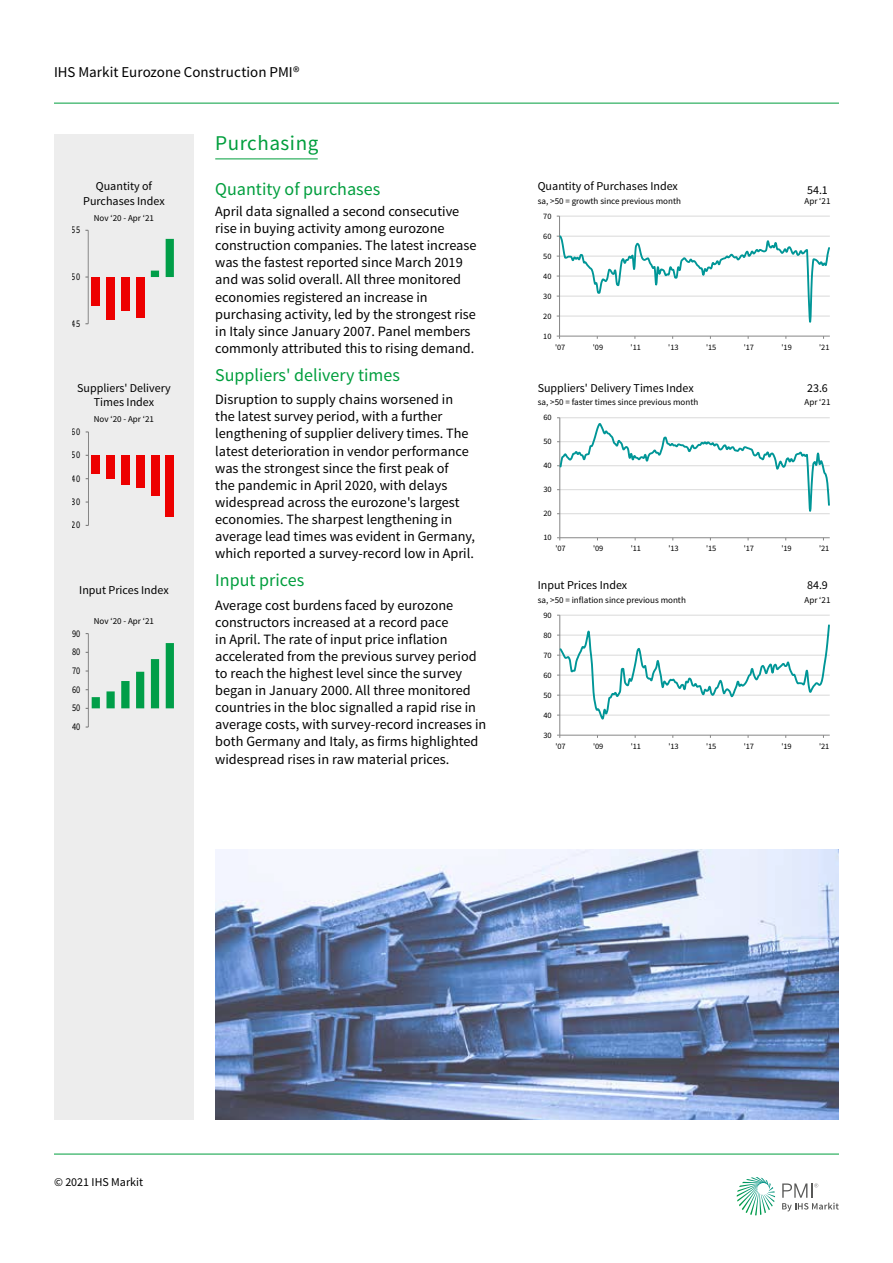
<style>
.page{position:relative;width:893px;height:1263px;background:#fff}
.page>*{position:absolute;margin:0;border:0;box-sizing:border-box;transform-origin:0 0}
.t1{font:21px "Source Sans Pro";letter-spacing:.025em;color:#009e3d}
.t2{font:18px "Source Sans Pro";color:#009e3d}
.t3{font:15px "Source Sans Pro";letter-spacing:.005em;color:#000}
.t4{font:14.25px/17.1px "Source Sans Pro";color:#000}
.t5{font:12px/14.4px "Source Sans Pro";color:#000;text-align:center}
.t6{font:10.2px "Source Sans Pro";letter-spacing:.005em;color:#000;scale:.82 1}
.t7{font:10.2px "Source Sans Pro";letter-spacing:.005em;color:#000;scale:.83 1}
.t8{font:9px "Source Sans Pro";color:#000}
.t9{font:8.25px "Source Sans Pro";letter-spacing:-.005em;color:#000}
</style>
<div class="page">
<hr style="left:54px;top:103px;width:785px;height:1px;background:#009e3d">
<svg style="left:737px;top:1177px;width:38px;height:38px"></svg>
<svg style="left:782px;top:1183px;width:57px;height:28px"></svg>
<hr style="left:54px;top:1154px;width:785px;height:1px;background:#009e3d">
<div style="left:54px;top:134px;width:140px;height:986px;background:#ededed"></div>
<hr style="left:215px;top:159px;width:103px;height:1px;background:#009e3d">
<div style="left:92px;top:277px;width:8px;height:28px;background:#ed0000"></div>
<div style="left:106px;top:277px;width:9px;height:42px;background:#ed0000"></div>
<div style="left:121px;top:277px;width:8px;height:34px;background:#ed0000"></div>
<div style="left:136px;top:277px;width:8px;height:41px;background:#ed0000"></div>
<svg style="left:151px;top:239px;width:23px;height:38px"></svg>
<hr style="left:88px;top:230px;width:1px;height:94px;background:#868686">
<div style="left:92px;top:455px;width:8px;height:19px;background:#ed0000"></div>
<div style="left:106px;top:455px;width:9px;height:23px;background:#ed0000"></div>
<div style="left:121px;top:455px;width:9px;height:30px;background:#ed0000"></div>
<div style="left:136px;top:455px;width:8px;height:33px;background:#ed0000"></div>
<div style="left:151px;top:455px;width:8px;height:41px;background:#ed0000"></div>
<div style="left:166px;top:455px;width:8px;height:62px;background:#ed0000"></div>
<hr style="left:88px;top:432px;width:1px;height:93px;background:#868686">
<hr style="left:88px;top:634px;width:1px;height:93px;background:#868686">
<svg style="left:86px;top:643px;width:88px;height:66px"></svg>
<hr style="left:559px;top:216px;width:271px;height:1px;background:#d9d9d9">
<hr style="left:559px;top:216px;width:1px;height:120px;background:#868686">
<hr style="left:559px;top:336px;width:271px;height:1px;background:#868686">
<svg style="left:557px;top:235px;width:273px;height:88px"></svg>
<hr style="left:559px;top:418px;width:1px;height:120px;background:#868686">
<hr style="left:560px;top:537px;width:270px;height:1px;background:#868686">
<svg style="left:557px;top:417px;width:273px;height:97px"></svg>
<hr style="left:560px;top:615px;width:270px;height:1px;background:#d9d9d9">
<hr style="left:559px;top:615px;width:1px;height:120px;background:#868686">
<hr style="left:560px;top:735px;width:270px;height:1px;background:#868686">
<svg style="left:557px;top:623px;width:273px;height:97px"></svg>
<img style="left:215px;top:849px;width:624px;height:271px">
<p class="t3" style="left:54px;top:63px;width:247px">IHS Markit Eurozone Construction PMI®</p>
<p class="t5" style="left:83px;top:179px;width:83px">Quantity of<br>Purchases Index</p>
<p class="t6" style="left:72px;top:224px;width:12px">55</p>
<p class="t8" style="left:94px;top:212px;width:62px">Nov ‘20 - Apr ‘21</p>
<p class="t6" style="left:72px;top:270px;width:12px">50</p>
<p class="t6" style="left:72px;top:317px;width:12px">45</p>
<p class="t5" style="left:77px;top:381px;width:95px">Suppliers' Delivery<br>Times Index</p>
<p class="t7" style="left:72px;top:425px;width:12px">60</p>
<p class="t7" style="left:72px;top:449px;width:12px">50</p>
<p class="t7" style="left:72px;top:472px;width:12px">40</p>
<p class="t7" style="left:72px;top:495px;width:12px">30</p>
<p class="t7" style="left:72px;top:519px;width:12px">20</p>
<p class="t8" style="left:94px;top:414px;width:62px">Nov ‘20 - Apr ‘21</p>
<p class="t5" style="left:79px;top:583px;width:91px">Input Prices Index</p>
<p class="t6" style="left:72px;top:627px;width:12px">90</p>
<p class="t6" style="left:72px;top:645px;width:12px">80</p>
<p class="t6" style="left:72px;top:664px;width:12px">70</p>
<p class="t6" style="left:72px;top:683px;width:12px">60</p>
<p class="t6" style="left:72px;top:702px;width:12px">50</p>
<p class="t6" style="left:72px;top:720px;width:12px">40</p>
<p class="t8" style="left:94px;top:615px;width:62px">Nov ‘20 - Apr ‘21</p>
<h1 class="t1" style="left:215px;top:130px;width:105px">Purchasing</h1>
<p class="t2" style="left:215px;top:177px;width:167px">Quantity of purchases</p>
<p class="t4" style="left:215px;top:203px;width:263px">April data signalled a second consecutive rise in buying activity among eurozone construction companies. The latest increase was the fastest reported since March 2019 and was solid overall. All three monitored economies registered an increase in purchasing activity, led by the strongest rise in Italy since January 2007. Panel members commonly attributed this to rising demand.</p>
<p class="t2" style="left:215px;top:364px;width:186px">Suppliers' delivery times</p>
<p class="t4" style="left:215px;top:391px;width:261px">Disruption to supply chains worsened in the latest survey period, with a further lengthening of supplier delivery times. The latest deterioration in vendor performance was the strongest since the first peak of<br>the pandemic in April 2020, with delays widespread across the eurozone's largest economies. The sharpest lengthening in average lead times was evident in Germany, which reported a survey-record low in April.</p>
<p class="t2" style="left:215px;top:569px;width:90px">Input prices</p>
<p class="t4" style="left:215px;top:597px;width:273px">Average cost burdens faced by eurozone constructors increased at a record pace<br>in April. The rate of input price inflation accelerated from the previous survey period to reach the highest level since the survey began in January 2000. All three monitored countries in the bloc signalled a rapid rise in average costs, with survey-record increases in both Germany and Italy, as firms highlighted widespread rises in raw material prices.</p>
<p class="t5" style="left:538px;top:179px;width:142px">Quantity of Purchases Index</p>
<p class="t8" style="left:538px;top:195px;width:145px">sa, &gt;50 = growth since previous month</p>
<p class="t9" style="left:543px;top:211px;width:10px">70</p>
<p class="t9" style="left:543px;top:231px;width:10px">60</p>
<p class="t9" style="left:543px;top:251px;width:10px">50</p>
<p class="t9" style="left:543px;top:271px;width:10px">40</p>
<p class="t9" style="left:543px;top:291px;width:10px">30</p>
<p class="t9" style="left:543px;top:311px;width:10px">20</p>
<p class="t9" style="left:543px;top:331px;width:10px">10</p>
<p class="t5" style="left:807px;top:183px;width:22px">54.1</p>
<p class="t8" style="left:804px;top:195px;width:27px">Apr ‘21</p>
<p class="t9" style="left:555px;top:342px;width:12px">'07</p>
<p class="t9" style="left:593px;top:342px;width:12px">'09</p>
<p class="t9" style="left:631px;top:342px;width:12px">'11</p>
<p class="t9" style="left:668px;top:342px;width:12px">'13</p>
<p class="t9" style="left:706px;top:342px;width:12px">'15</p>
<p class="t9" style="left:744px;top:342px;width:12px">'17</p>
<p class="t9" style="left:781px;top:342px;width:12px">'19</p>
<p class="t9" style="left:819px;top:342px;width:12px">'21</p>
<p class="t5" style="left:538px;top:381px;width:158px">Suppliers' Delivery Times Index</p>
<p class="t8" style="left:538px;top:397px;width:162px">sa, &gt;50 = faster times since previous month</p>
<p class="t9" style="left:543px;top:412px;width:10px">60</p>
<p class="t9" style="left:543px;top:436px;width:10px">50</p>
<p class="t9" style="left:543px;top:460px;width:10px">40</p>
<p class="t9" style="left:543px;top:484px;width:10px">30</p>
<p class="t9" style="left:543px;top:508px;width:10px">20</p>
<p class="t9" style="left:543px;top:532px;width:10px">10</p>
<p class="t5" style="left:807px;top:381px;width:22px">23.6</p>
<p class="t8" style="left:804px;top:397px;width:27px">Apr ‘21</p>
<p class="t9" style="left:555px;top:543px;width:12px">'07</p>
<p class="t9" style="left:593px;top:543px;width:12px">'09</p>
<p class="t9" style="left:631px;top:543px;width:12px">'11</p>
<p class="t9" style="left:668px;top:543px;width:12px">'13</p>
<p class="t9" style="left:706px;top:543px;width:12px">'15</p>
<p class="t9" style="left:744px;top:543px;width:12px">'17</p>
<p class="t9" style="left:781px;top:543px;width:12px">'19</p>
<p class="t9" style="left:819px;top:543px;width:12px">'21</p>
<p class="t5" style="left:538px;top:578px;width:91px">Input Prices Index</p>
<p class="t8" style="left:538px;top:594px;width:150px">sa, &gt;50 = inflation since previous month</p>
<p class="t9" style="left:543px;top:610px;width:10px">90</p>
<p class="t9" style="left:543px;top:630px;width:10px">80</p>
<p class="t9" style="left:543px;top:650px;width:10px">70</p>
<p class="t9" style="left:543px;top:670px;width:10px">60</p>
<p class="t9" style="left:543px;top:690px;width:10px">50</p>
<p class="t9" style="left:543px;top:710px;width:10px">40</p>
<p class="t9" style="left:543px;top:730px;width:10px">30</p>
<p class="t5" style="left:807px;top:578px;width:22px">84.9</p>
<p class="t8" style="left:804px;top:594px;width:27px">Apr ‘21</p>
<p class="t9" style="left:555px;top:741px;width:12px">'07</p>
<p class="t9" style="left:593px;top:741px;width:12px">'09</p>
<p class="t9" style="left:631px;top:741px;width:12px">'11</p>
<p class="t9" style="left:668px;top:741px;width:12px">'13</p>
<p class="t9" style="left:706px;top:741px;width:12px">'15</p>
<p class="t9" style="left:744px;top:741px;width:12px">'17</p>
<p class="t9" style="left:781px;top:741px;width:12px">'19</p>
<p class="t9" style="left:819px;top:741px;width:12px">'21</p>
<p class="t5" style="left:54px;top:1175px;width:91px">© 2021 IHS Markit</p>
</div>
